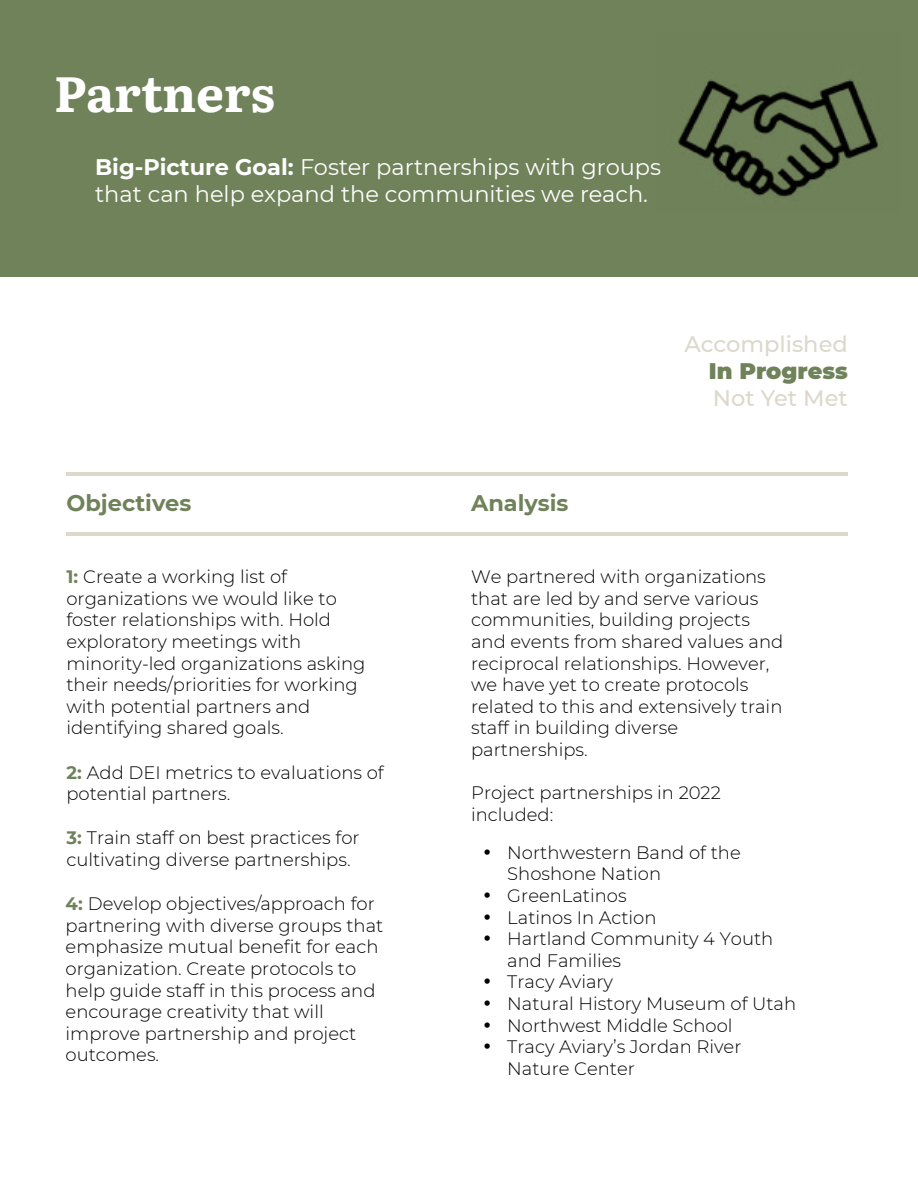
<style>
.page{position:relative;width:918px;height:1188px;background:#fff}
.page>*{position:absolute;margin:0;border:0;box-sizing:border-box;transform-origin:0 0}
.t1{font:49.5px "Literata";letter-spacing:-.005em;color:#fff}
.t2{font:22.5px/27px "Montserrat";color:#fff}
.t3{font:500 22.5px "Montserrat";color:#dcd8cc}
.t4{font:700 22.5px "Montserrat";color:#70825a}
.t5{font:900 22.5px "Montserrat";color:#70825a}
.t6{font:300 18px/21.6px "Montserrat";color:#000}
.s1{font-weight:700}
.s2{font-weight:700;color:#70825a}
</style>
<div class="page">
<div style="left:0;top:0;width:918px;height:276px;background:#70825a"></div>
<hr style="left:66px;top:532px;width:782px;height:4px;background:#dcd8cc">
<hr style="left:66px;top:472px;width:782px;height:4px;background:#dcd8cc">
<img style="left:678px;top:79px;width:201px;height:118px">
<h1 class="t1" style="left:54px;top:56px;width:223px">Partners</h1>
<p class="t2" style="left:95px;top:153px;width:568px"><span class="s1">Big-Picture Goal:</span> Foster partnerships with groups that can help expand the communities we reach.</p>
<p class="t4" style="left:66px;top:487px;width:126px">Objectives</p>
<p class="t4" style="left:471px;top:487px;width:99px">Analysis</p>
<p class="t3" style="left:684px;top:328px;width:165px">Accomplished</p>
<p class="t5" style="left:709px;top:354px;width:140px">In Progress</p>
<p class="t3" style="left:713px;top:382px;width:136px">Not Yet Met</p>
<p class="t6" style="left:66px;top:565px;width:301px"><span class="s2">1:</span> Create a working list of organizations we would like to foster relationships with. Hold exploratory meetings with minority-led organizations asking their needs/priorities for working with potential partners and identifying shared goals.</p>
<p class="t6" style="left:66px;top:761px;width:319px"><span class="s2">2:</span> Add DEI metrics to evaluations of potential partners.</p>
<p class="t6" style="left:66px;top:827px;width:295px"><span class="s2">3:</span> Train staff on best practices for cultivating diverse partnerships.</p>
<p class="t6" style="left:66px;top:892px;width:319px"><span class="s2">4:</span> Develop objectives/approach for partnering with diverse groups that emphasize mutual benefit for each organization. Create protocols to help guide staff in this process and encourage creativity that will improve partnership and project outcomes.</p>
<p class="t6" style="left:471px;top:565px;width:314px">We partnered with organizations that are led by and serve various communities, building projects and events from shared values and reciprocal relationships. However, we have yet to create protocols related to this and extensively train staff in building diverse partnerships.</p>
<p class="t6" style="left:471px;top:781px;width:251px">Project partnerships in 2022 included:</p>
<p class="t6" style="left:507px;top:841px;width:235px;text-indent:-24px">• Northwestern Band of the<br>Shoshone Nation</p>
<p class="t6" style="left:483px;top:884px;width:145px">• GreenLatinos</p>
<p class="t6" style="left:483px;top:906px;width:175px">• Latinos In Action</p>
<p class="t6" style="left:507px;top:927px;width:268px;text-indent:-24px">• Hartland Community 4 Youth and Families</p>
<p class="t6" style="left:483px;top:971px;width:131px">• Tracy Aviary</p>
<p class="t6" style="left:483px;top:992px;width:314px">• Natural History Museum of Utah</p>
<p class="t6" style="left:483px;top:1014px;width:251px">• Northwest Middle School</p>
<p class="t6" style="left:507px;top:1035px;width:236px;text-indent:-24px">• Tracy Aviary’s Jordan River<br>Nature Center</p>
</div>
